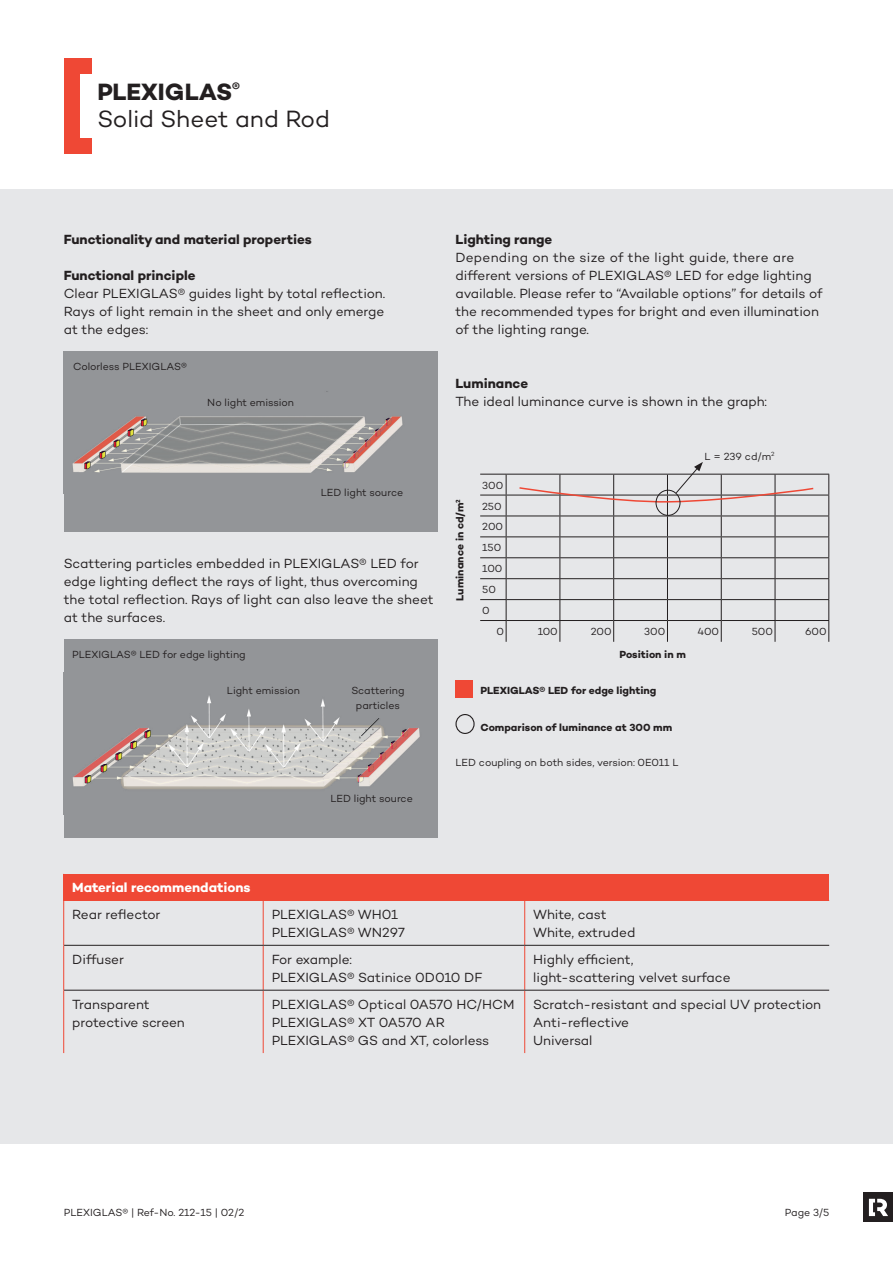
<style>
.page{position:relative;width:893px;height:1263px;background:#fff}
.page>*{position:absolute;margin:0;border:0;box-sizing:border-box;transform-origin:0 0}
.t1{font:24px/27px "Campton";color:#231f20}
.t2{font:13.5px/18px "Campton";color:#231f20}
.t3{font:700 13.5px "Campton";color:#231f20}
.t4{font:700 13.5px "Campton";color:#fff}
.t5{font:10.5px/20.9px "Campton";color:#231f20}
.t6{font:700 10.5px "Campton";color:#231f20}
.s1{font-weight:700}
</style>
<div class="page">
<div style="left:0;top:190px;width:893px;height:954px;background:#e6e7e9"></div>
<div style="left:64px;top:58px;width:16px;height:96px;background:#ef4835"></div>
<div style="left:80px;top:58px;width:12px;height:16px;background:#ef4835"></div>
<div style="left:79px;top:138px;width:13px;height:16px;background:#ef4835"></div>
<hr style="left:506px;top:495px;width:54px;height:1px;background:#231f20">
<hr style="left:775px;top:495px;width:54px;height:1px;background:#231f20">
<hr style="left:506px;top:516px;width:54px;height:1px;background:#231f20">
<hr style="left:775px;top:516px;width:54px;height:1px;background:#231f20">
<hr style="left:506px;top:536px;width:54px;height:1px;background:#231f20">
<hr style="left:775px;top:536px;width:54px;height:1px;background:#231f20">
<hr style="left:506px;top:557px;width:54px;height:1px;background:#231f20">
<hr style="left:775px;top:557px;width:54px;height:1px;background:#231f20">
<hr style="left:506px;top:578px;width:54px;height:1px;background:#231f20">
<hr style="left:775px;top:578px;width:54px;height:1px;background:#231f20">
<hr style="left:506px;top:599px;width:54px;height:1px;background:#231f20">
<hr style="left:775px;top:599px;width:54px;height:1px;background:#231f20">
<hr style="left:506px;top:620px;width:54px;height:1px;background:#231f20">
<hr style="left:775px;top:620px;width:54px;height:1px;background:#231f20">
<svg style="left:480px;top:474px;width:27px;height:168px"></svg>
<hr style="left:506px;top:474px;width:54px;height:1px;background:#231f20">
<hr style="left:775px;top:474px;width:54px;height:1px;background:#231f20">
<svg style="left:828px;top:474px;width:1px;height:168px"></svg>
<div style="left:64px;top:874px;width:765px;height:26px;background:#ef4835"></div>
<svg style="left:63px;top:874px;width:1px;height:26px"></svg>
<hr style="left:64px;top:900px;width:199px;height:1px;background:#ef4835">
<hr style="left:63px;top:900px;width:1px;height:45px;background:#ef4835">
<hr style="left:264px;top:900px;width:260px;height:1px;background:#ef4835">
<hr style="left:525px;top:900px;width:304px;height:1px;background:#ef4835">
<hr style="left:63px;top:945px;width:1px;height:45px;background:#ef4835">
<hr style="left:63px;top:990px;width:1px;height:63px;background:#ef4835">
<hr style="left:263px;top:900px;width:1px;height:45px;background:#ef4835">
<hr style="left:524px;top:900px;width:1px;height:45px;background:#ef4835">
<hr style="left:263px;top:946px;width:1px;height:44px;background:#ef4835">
<hr style="left:524px;top:946px;width:1px;height:44px;background:#ef4835">
<hr style="left:263px;top:990px;width:1px;height:63px;background:#ef4835">
<hr style="left:524px;top:990px;width:1px;height:63px;background:#ef4835">
<hr style="left:64px;top:945px;width:199px;height:1px;background:#231f20">
<hr style="left:263px;top:945px;width:262px;height:1px;background:#231f20">
<hr style="left:525px;top:945px;width:304px;height:1px;background:#231f20">
<hr style="left:64px;top:990px;width:199px;height:1px;background:#231f20">
<hr style="left:263px;top:990px;width:262px;height:1px;background:#231f20">
<hr style="left:525px;top:990px;width:304px;height:1px;background:#231f20">
<div style="left:64px;top:352px;width:373px;height:180px;background:#939598"></div>
<img style="left:72px;top:391px;width:331px;height:82px">
<div style="left:64px;top:640px;width:373px;height:198px;background:#939598"></div>
<img style="left:72px;top:696px;width:348px;height:93px">
<svg style="left:518px;top:462px;width:297px;height:180px"></svg>
<div style="left:455px;top:680px;width:18px;height:18px;background:#ef4835"></div>
<div style="left:455px;top:714px;width:20px;height:20px;border:1px solid #231f20;border-radius:50%"></div>
<div style="left:863px;top:1192px;width:30px;height:30px;background:#231f20"></div>
<svg style="left:869px;top:1199px;width:19px;height:17px"></svg>
<h1 class="t1" style="left:97px;top:78px;width:234px"><span class="s1">PLEXIGLAS</span><sup>®<br></sup>Solid Sheet and Rod</h1>
<p class="t3" style="left:64px;top:231px;width:249px">Functionality and material properties</p>
<p class="t3" style="left:64px;top:267px;width:133px">Functional principle</p>
<p class="t2" style="left:64px;top:284px;width:323px;text-align:justify">Clear PLEXIGLAS® guides light by total reflection.<br>Rays of light remain in the sheet and only emerge at the edges:</p>
<p class="t5" style="left:73px;top:356px;width:115px">Colorless PLEXIGLAS®</p>
<p class="t5" style="left:207px;top:392px;width:88px">No light emission</p>
<p class="t5" style="left:321px;top:482px;width:84px">LED light source</p>
<p class="t2" style="left:64px;top:554px;width:371px">Scattering particles embedded in PLEXIGLAS® LED for edge lighting deflect the rays of light, thus overcoming the total reflection. Rays of light can also leave the sheet at the surfaces.</p>
<p class="t5" style="left:72px;top:644px;width:175px">PLEXIGLAS® LED for edge lighting</p>
<p class="t5" style="left:227px;top:680px;width:74px">Light emission</p>
<p class="t5" style="left:351px;top:682px;width:55px;line-height:15px;text-align:center">Scattering particles</p>
<p class="t5" style="left:330px;top:788px;width:84px">LED light source</p>
<p class="t3" style="left:455px;top:231px;width:98px">Lighting range</p>
<p class="t2" style="left:455px;top:248px;width:369px">Depending on the size of the light guide, there are different versions of PLEXIGLAS® LED for edge lighting available. Please refer to “Available options” for details of the recommended types for bright and even illumination of the lighting range.</p>
<p class="t3" style="left:455px;top:375px;width:74px">Luminance</p>
<p class="t2" style="left:455px;top:392px;width:313px">The ideal luminance curve is shown in the graph:</p>
<p class="t6" style="left:453px;top:601px;width:103px;rotate:-90deg">Luminance in cd/m<sup>2</sup></p>
<p class="t5" style="left:704px;top:446px;width:72px">L = 239 cd/m<sup>2</sup></p>
<p class="t5" style="left:482px;top:474px;width:23px">300<br>250<br>200<br>150<br>100<br>50<br>0</p>
<p class="t5" style="left:496px;top:621px;width:9px">0</p>
<p class="t5" style="left:538px;top:621px;width:22px">100</p>
<p class="t5" style="left:591px;top:621px;width:22px">200</p>
<p class="t5" style="left:644px;top:621px;width:23px">300</p>
<p class="t5" style="left:697px;top:621px;width:23px">400</p>
<p class="t5" style="left:752px;top:621px;width:23px">500</p>
<p class="t5" style="left:805px;top:621px;width:23px">600</p>
<p class="t6" style="left:619px;top:647px;width:68px">Position in m</p>
<p class="t6" style="left:480px;top:684px;width:177px">PLEXIGLAS® LED for edge lighting</p>
<p class="t6" style="left:480px;top:720px;width:193px">Comparison of luminance at 300 mm</p>
<p class="t5" style="left:455px;top:752px;width:224px">LED coupling on both sides, version: 0E011 L</p>
<p class="t4" style="left:72px;top:879px;width:180px">Material recommendations</p>
<p class="t2" style="left:72px;top:905px;width:90px">Rear reflector</p>
<p class="t2" style="left:272px;top:905px;width:135px">PLEXIGLAS® WH01<br>PLEXIGLAS® WN297</p>
<p class="t2" style="left:533px;top:905px;width:104px">White, cast<br>White, extruded</p>
<p class="t2" style="left:72px;top:950px;width:53px">Diffuser</p>
<p class="t2" style="left:272px;top:950px;width:212px">For example:<br>PLEXIGLAS® Satinice 0D010 DF</p>
<p class="t2" style="left:533px;top:950px;width:199px">Highly efficient, light-scattering velvet surface</p>
<p class="t2" style="left:72px;top:995px;width:114px">Transparent protective screen</p>
<p class="t2" style="left:272px;top:995px;width:244px">PLEXIGLAS® Optical 0A570 HC/HCM<br>PLEXIGLAS® XT 0A570 AR<br>PLEXIGLAS® GS and XT, colorless</p>
<p class="t2" style="left:533px;top:995px;width:289px">Scratch-resistant and special UV protection<br>Anti-reflective<br>Universal</p>
<p class="t5" style="left:64px;top:1202px;width:182px">PLEXIGLAS® | Ref-No. 212-15 | 02/2</p>
<p class="t5" style="left:785px;top:1202px;width:46px">Page 3/5</p>
</div>
